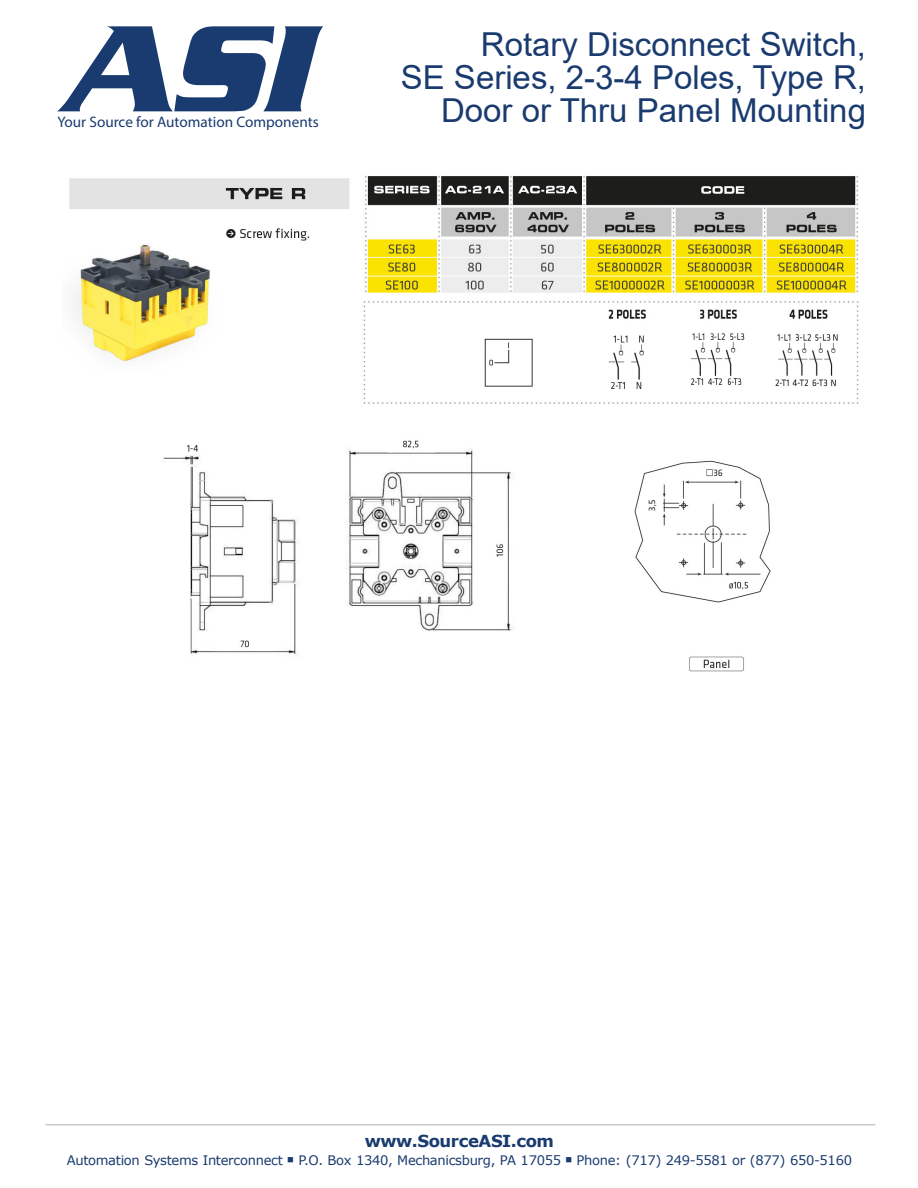
<style>
.page{position:relative;width:918px;height:1188px;background:#fff}
.page>*{position:absolute;margin:0;border:0;box-sizing:border-box;transform-origin:0 0}
.t1{font:33px/33px "Arial";color:#1a3b6f;text-align:right}
.t2{font:700 16.5px "Verdana";letter-spacing:-.025em;color:#1a3b6f}
.t3{font:15.3px "Myriad Pro";color:#1a3b6f}
.t4{font:13.2px "Verdana";letter-spacing:-.025em;color:#1a3b6f}
</style>
<div class="page">
<svg style="left:57px;top:26px;width:266px;height:85px"></svg>
<hr style="left:46px;top:1124px;width:829px;height:1px;background:#c7c8ca">
<img style="left:69px;top:176px;width:790px;height:496px">
<p class="t3" style="left:57px;top:112px;width:263px">Your Source for Automation Components</p>
<h1 class="t1" style="left:401px;top:28px;width:467px">Rotary Disconnect Switch,<br>SE Series, 2-3-4 Poles, Type R,<br>Door or Thru Panel Mounting</h1>
<p class="t2" style="left:365px;top:1129px;width:191px">www.SourceASI.com</p>
<p class="t4" style="left:67px;top:1151px;width:787px">Automation Systems Interconnect ■ P.O. Box 1340, Mechanicsburg, PA 17055 ■ Phone: (717) 249-5581 or (877) 650-5160</p>
</div>
